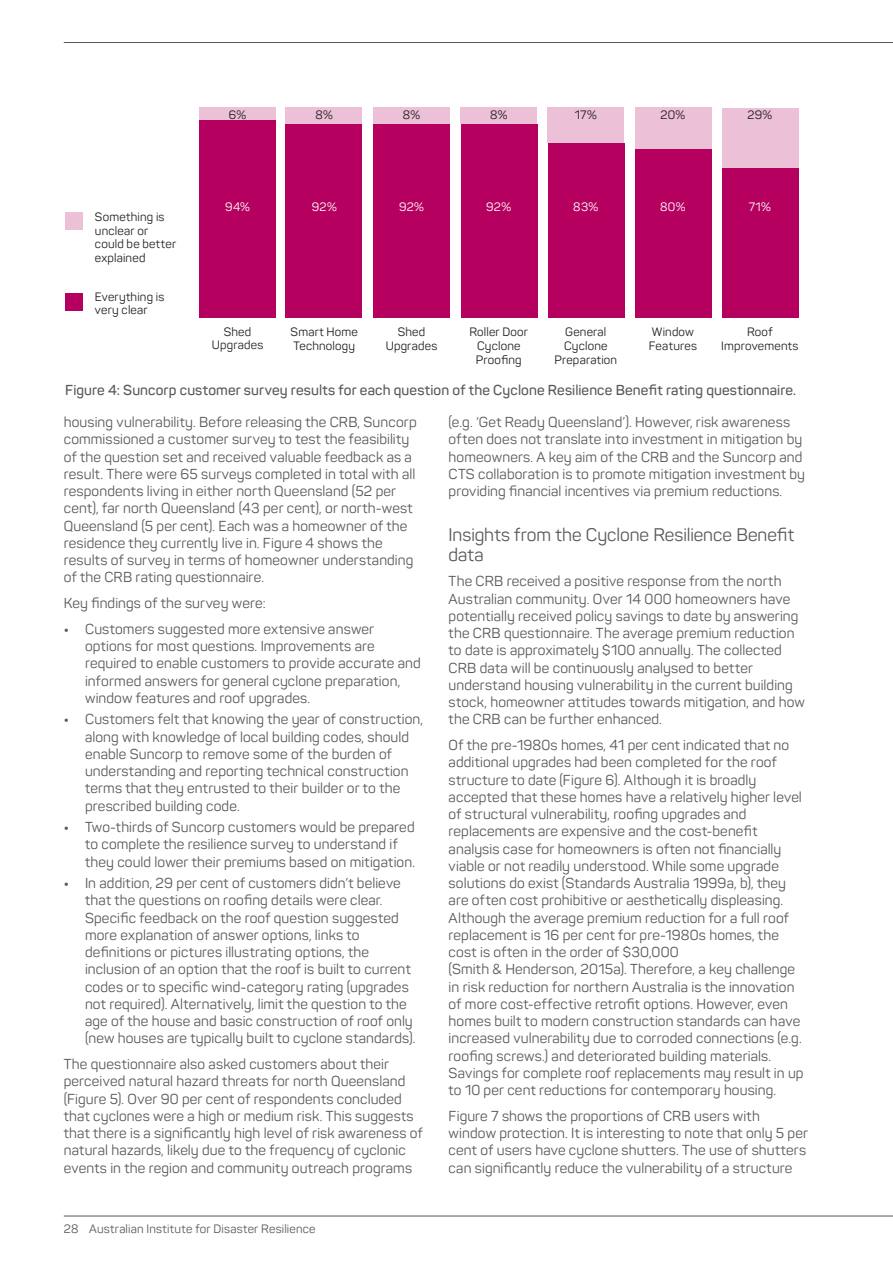
<style>
.page{position:relative;width:893px;height:1263px;background:#fff}
.page>*{position:absolute;margin:0;border:0;box-sizing:border-box;transform-origin:0 0}
.Heading_3{font:18px/19.5px "Panton";color:#58595b}
.t1{font:14.25px/17.2px "Panton";letter-spacing:.01em;color:#58595b}
.FigureName{font:600 14.25px "Panton";letter-spacing:.01em;color:#58595b}
.Image{font:12px/14.4px "Panton";letter-spacing:.015em;color:#231f20;text-align:center}
.t2{font:12px "Panton";letter-spacing:.02em;color:#58595b}
.Image-2{font:12px "Panton";color:#fff}
.s1{font-weight:700}
</style>
<div class="page">
<hr style="left:64px;top:42px;width:829px;height:1px;background:#58595b">
<hr style="left:64px;top:1216px;width:829px;height:1px;background:#58595b">
<div style="left:199px;top:108px;width:76px;height:12px;background:#ecc0d7"></div>
<div style="left:285px;top:108px;width:77px;height:16px;background:#ecc0d7"></div>
<div style="left:373px;top:108px;width:76px;height:16px;background:#ecc0d7"></div>
<div style="left:461px;top:108px;width:76px;height:16px;background:#ecc0d7"></div>
<div style="left:548px;top:108px;width:76px;height:35px;background:#ecc0d7"></div>
<div style="left:635px;top:108px;width:76px;height:42px;background:#ecc0d7"></div>
<div style="left:722px;top:108px;width:76px;height:61px;background:#ecc0d7"></div>
<div style="left:199px;top:120px;width:77px;height:198px;background:#b6005f"></div>
<div style="left:286px;top:124px;width:76px;height:194px;background:#b6005f"></div>
<div style="left:373px;top:124px;width:76px;height:194px;background:#b6005f"></div>
<div style="left:461px;top:124px;width:76px;height:194px;background:#b6005f"></div>
<div style="left:548px;top:143px;width:76px;height:175px;background:#b6005f"></div>
<div style="left:636px;top:150px;width:76px;height:168px;background:#b6005f"></div>
<div style="left:722px;top:169px;width:76px;height:149px;background:#b6005f"></div>
<div style="left:65px;top:213px;width:17px;height:17px;background:#ecc0d7"></div>
<div style="left:65px;top:294px;width:17px;height:17px;background:#b6005f"></div>
<p class="Image" style="left:95px;top:210px;width:83px;line-height:13.5px;text-align:left">Something is unclear or could be better explained</p>
<p class="Image" style="left:95px;top:290px;width:71px;line-height:13.5px;text-align:left">Everything is very clear</p>
<p class="Image" style="left:229px;top:107px;width:19px">6%</p>
<p class="Image" style="left:316px;top:107px;width:19px">8%</p>
<p class="Image" style="left:403px;top:107px;width:19px">8%</p>
<p class="Image" style="left:490px;top:107px;width:19px">8%</p>
<p class="Image" style="left:575px;top:107px;width:24px">17%</p>
<p class="Image" style="left:660px;top:107px;width:26px">20%</p>
<p class="Image" style="left:747px;top:107px;width:26px">29%</p>
<p class="Image-2" style="left:225px;top:199px;width:26px">94%</p>
<p class="Image-2" style="left:312px;top:199px;width:26px">92%</p>
<p class="Image-2" style="left:399px;top:199px;width:26px">92%</p>
<p class="Image-2" style="left:486px;top:199px;width:26px">92%</p>
<p class="Image-2" style="left:573px;top:199px;width:26px">83%</p>
<p class="Image-2" style="left:660px;top:199px;width:27px">80%</p>
<p class="Image-2" style="left:749px;top:199px;width:23px">71%</p>
<p class="Image" style="left:212px;top:325px;width:53px;line-height:13.5px">Shed<br>Upgrades</p>
<p class="Image" style="left:291px;top:324px;width:69px;text-align:left">Smart Home<br>Technology</p>
<p class="Image" style="left:386px;top:324px;width:53px">Shed<br>Upgrades</p>
<p class="Image" style="left:469px;top:324px;width:60px">Roller Door<br>Cyclone<br>Proofing</p>
<p class="Image" style="left:554px;top:324px;width:64px">General<br>Cyclone<br>Preparation</p>
<p class="Image" style="left:649px;top:324px;width:50px;text-align:left">Window<br>Features</p>
<p class="Image" style="left:721px;top:324px;width:79px">Roof<br>Improvements</p>
<p class="FigureName" style="left:65px;top:381px;width:732px">Figure 4: Suncorp customer survey results for each question of the Cyclone Resilience Benefit rating questionnaire.</p>
<p class="t1" style="left:64px;top:413px;width:354px">housing vulnerability. Before releasing the CRB, Suncorp commissioned a customer survey to test the feasibility of the question set and received valuable feedback as a result. There were 65 surveys completed in total with all respondents living in either north Queensland (52 per cent), far north Queensland (43 per cent), or north-west Queensland (5 per cent). Each was a homeowner of the residence they currently live in. Figure 4 shows the results of survey in terms of homeowner understanding of the CRB rating questionnaire.</p>
<p class="t1" style="left:64px;top:594px;width:203px">Key findings of the survey were:</p>
<p class="t1" style="left:85px;top:620px;width:337px;text-indent:-21px"><span class="s1">•</span> Customers suggested more extensive answer options for most questions. Improvements are required to enable customers to provide accurate and informed answers for general cyclone preparation, window features and roof upgrades.</p>
<p class="t1" style="left:85px;top:711px;width:340px;text-indent:-21px"><span class="s1">•</span> Customers felt that knowing the year of construction, along with knowledge of local building codes, should enable Suncorp to remove some of the burden of understanding and reporting technical construction terms that they entrusted to their builder or to the prescribed building code.</p>
<p class="t1" style="left:85px;top:818px;width:331px;text-indent:-21px"><span class="s1">•</span> Two-thirds of Suncorp customers would be prepared to complete the resilience survey to understand if they could lower their premiums based on mitigation.</p>
<p class="t1" style="left:85px;top:874px;width:332px;text-indent:-21px"><span class="s1">•</span> In addition, 29 per cent of customers didn’t believe that the questions on roofing details were clear.<br>Specific feedback on the roof question suggested more explanation of answer options, links to definitions or pictures illustrating options, the inclusion of an option that the roof is built to current codes or to specific wind-category rating (upgrades not required). Alternatively, limit the question to the age of the house and basic construction of roof only (new houses are typically built to cyclone standards).</p>
<p class="t1" style="left:64px;top:1055px;width:361px">The questionnaire also asked customers about their perceived natural hazard threats for north Queensland (Figure 5). Over 90 per cent of respondents concluded that cyclones were a high or medium risk. This suggests that there is a significantly high level of risk awareness of natural hazards, likely due to the frequency of cyclonic events in the region and community outreach programs</p>
<p class="t2" style="left:64px;top:1221px;width:253px">28 Australian Institute for Disaster Resilience</p>
<p class="t1" style="left:449px;top:413px;width:358px">(e.g. ‘Get Ready Queensland’). However, risk awareness often does not translate into investment in mitigation by homeowners. A key aim of the CRB and the Suncorp and CTS collaboration is to promote mitigation investment by providing financial incentives via premium reductions.</p>
<h3 class="Heading_3" style="left:449px;top:525px;width:347px">Insights from the Cyclone Resilience Benefit data</h3>
<p class="t1" style="left:449px;top:573px;width:358px">The CRB received a positive response from the north Australian community. Over 14 000 homeowners have potentially received policy savings to date by answering the CRB questionnaire. The average premium reduction to date is approximately $100 annually. The collected CRB data will be continuously analysed to better understand housing vulnerability in the current building stock, homeowner attitudes towards mitigation, and how the CRB can be further enhanced.</p>
<p class="t1" style="left:449px;top:736px;width:356px">Of the pre-1980s homes, 41 per cent indicated that no additional upgrades had been completed for the roof structure to date (Figure 6). Although it is broadly accepted that these homes have a relatively higher level of structural vulnerability, roofing upgrades and replacements are expensive and the cost-benefit analysis case for homeowners is often not financially viable or not readily understood. While some upgrade solutions do exist (Standards Australia 1999a, b), they are often cost prohibitive or aesthetically displeasing.<br>Although the average premium reduction for a full roof replacement is 16 per cent for pre-1980s homes, the cost is often in the order of $30,000<br>(Smith &amp; Henderson, 2015a). Therefore, a key challenge in risk reduction for northern Australia is the innovation of more cost-effective retrofit options. However, even homes built to modern construction standards can have increased vulnerability due to corroded connections (e.g. roofing screws.) and deteriorated building materials.<br>Savings for complete roof replacements may result in up to 10 per cent reductions for contemporary housing.</p>
<p class="t1" style="left:449px;top:1107px;width:361px">Figure 7 shows the proportions of CRB users with window protection. It is interesting to note that only 5 per cent of users have cyclone shutters. The use of shutters can significantly reduce the vulnerability of a structure</p>
</div>
